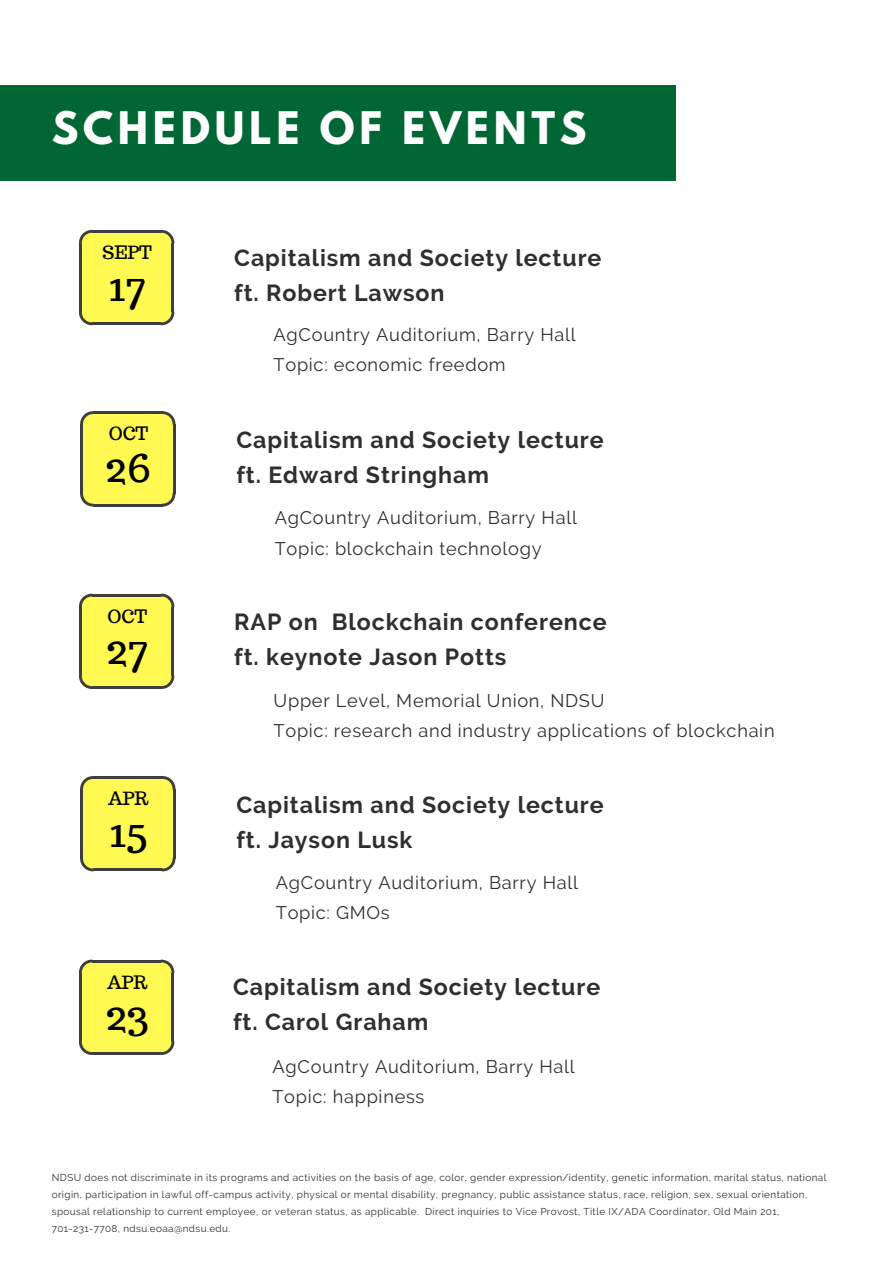
<style>
.page{position:relative;width:893px;height:1263px;background:#fff}
.page>*{position:absolute;margin:0;border:0;box-sizing:border-box;transform-origin:0 0}
.t1{font:41.4px "Trocchi";color:#000}
.t2{font:700 39.75px "League Spartan";letter-spacing:.12em;color:#fff}
.t3{font:700 23.25px/35px "Raleway";letter-spacing:.04em;color:#2f2f2f}
.t4{font:18.15px/30.5px "Raleway";letter-spacing:.04em;color:#2f2f2f}
.t5{font:18.15px "Trocchi";color:#000}
.t6{font:9.9px/17px "Raleway";letter-spacing:.04em;color:#2f2f2f}
</style>
<div class="page">
<div style="left:0;top:86px;width:676px;height:95px;background:#063"></div>
<div style="left:88px;top:239px;width:77px;height:77px;background:#fff952"></div>
<div style="left:92px;top:312px;width:69px;height:12px;background:#fff952"></div>
<hr style="left:92px;top:322px;width:69px;height:3px;background:#3e3e3e">
<div style="left:80px;top:243px;width:12px;height:70px;background:#fff952"></div>
<hr style="left:79px;top:243px;width:3px;height:69px;background:#3e3e3e">
<div style="left:161px;top:243px;width:12px;height:69px;background:#fff952"></div>
<hr style="left:171px;top:243px;width:3px;height:69px;background:#3e3e3e">
<svg style="left:161px;top:312px;width:13px;height:13px"></svg>
<svg style="left:79px;top:312px;width:13px;height:13px"></svg>
<div style="left:91px;top:231px;width:71px;height:12px;background:#fff952"></div>
<hr style="left:92px;top:230px;width:70px;height:3px;background:#3e3e3e">
<svg style="left:161px;top:230px;width:13px;height:13px"></svg>
<svg style="left:79px;top:230px;width:13px;height:13px"></svg>
<div style="left:89px;top:420px;width:77px;height:77px;background:#fff952"></div>
<div style="left:93px;top:493px;width:69px;height:12px;background:#fff952"></div>
<hr style="left:93px;top:504px;width:69px;height:2px;background:#3e3e3e">
<div style="left:81px;top:424px;width:12px;height:70px;background:#fff952"></div>
<hr style="left:80px;top:424px;width:3px;height:69px;background:#3e3e3e">
<div style="left:162px;top:424px;width:12px;height:69px;background:#fff952"></div>
<hr style="left:173px;top:424px;width:2px;height:69px;background:#3e3e3e">
<svg style="left:162px;top:493px;width:13px;height:13px"></svg>
<svg style="left:80px;top:493px;width:14px;height:13px"></svg>
<div style="left:93px;top:412px;width:70px;height:12px;background:#fff952"></div>
<hr style="left:93px;top:411px;width:70px;height:3px;background:#3e3e3e">
<svg style="left:162px;top:411px;width:13px;height:14px"></svg>
<svg style="left:80px;top:411px;width:14px;height:14px"></svg>
<div style="left:88px;top:969px;width:77px;height:77px;background:#fff952"></div>
<div style="left:92px;top:1042px;width:69px;height:12px;background:#fff952"></div>
<hr style="left:92px;top:1052px;width:69px;height:3px;background:#3e3e3e">
<div style="left:80px;top:972px;width:12px;height:70px;background:#fff952"></div>
<hr style="left:79px;top:973px;width:3px;height:69px;background:#3e3e3e">
<div style="left:161px;top:973px;width:12px;height:69px;background:#fff952"></div>
<hr style="left:171px;top:973px;width:3px;height:69px;background:#3e3e3e">
<svg style="left:161px;top:1041px;width:13px;height:14px"></svg>
<svg style="left:79px;top:1041px;width:13px;height:14px"></svg>
<div style="left:91px;top:961px;width:71px;height:12px;background:#fff952"></div>
<hr style="left:92px;top:959px;width:70px;height:3px;background:#3e3e3e">
<svg style="left:161px;top:959px;width:13px;height:14px"></svg>
<svg style="left:79px;top:959px;width:13px;height:14px"></svg>
<div style="left:89px;top:785px;width:77px;height:77px;background:#fff952"></div>
<div style="left:93px;top:858px;width:69px;height:12px;background:#fff952"></div>
<hr style="left:93px;top:868px;width:69px;height:3px;background:#3e3e3e">
<div style="left:81px;top:789px;width:12px;height:70px;background:#fff952"></div>
<hr style="left:80px;top:789px;width:3px;height:69px;background:#3e3e3e">
<div style="left:162px;top:789px;width:12px;height:69px;background:#fff952"></div>
<hr style="left:173px;top:789px;width:2px;height:69px;background:#3e3e3e">
<svg style="left:162px;top:858px;width:13px;height:13px"></svg>
<svg style="left:80px;top:858px;width:14px;height:13px"></svg>
<div style="left:93px;top:777px;width:70px;height:12px;background:#fff952"></div>
<hr style="left:93px;top:776px;width:70px;height:3px;background:#3e3e3e">
<svg style="left:163px;top:776px;width:12px;height:14px"></svg>
<svg style="left:80px;top:776px;width:14px;height:14px"></svg>
<div style="left:88px;top:603px;width:77px;height:77px;background:#fff952"></div>
<div style="left:92px;top:676px;width:69px;height:12px;background:#fff952"></div>
<hr style="left:92px;top:686px;width:69px;height:3px;background:#3e3e3e">
<div style="left:80px;top:606px;width:12px;height:70px;background:#fff952"></div>
<hr style="left:79px;top:607px;width:3px;height:69px;background:#3e3e3e">
<div style="left:161px;top:607px;width:12px;height:69px;background:#fff952"></div>
<hr style="left:171px;top:607px;width:3px;height:69px;background:#3e3e3e">
<svg style="left:161px;top:675px;width:13px;height:14px"></svg>
<svg style="left:79px;top:675px;width:13px;height:14px"></svg>
<div style="left:91px;top:595px;width:71px;height:12px;background:#fff952"></div>
<hr style="left:92px;top:594px;width:70px;height:2px;background:#3e3e3e">
<svg style="left:161px;top:594px;width:13px;height:13px"></svg>
<svg style="left:79px;top:594px;width:13px;height:13px"></svg>
<h2 class="t2" style="left:52px;top:108px;width:536px">SCHEDULE OF EVENTS</h2>
<h3 class="t5" style="left:103px;top:240px;width:51px">SEPT</h3>
<h1 class="t1" style="left:109px;top:258px;width:39px">17</h1>
<h3 class="t3" style="left:234px;top:240px;width:369px">Capitalism and Society lecture ft. Robert Lawson</h3>
<h3 class="t4" style="left:274px;top:319px;width:304px">AgCountry Auditorium, Barry Hall<br>Topic: economic freedom</h3>
<h3 class="t5" style="left:109px;top:422px;width:41px">OCT</h3>
<h1 class="t1" style="left:105px;top:440px;width:48px">26</h1>
<h3 class="t3" style="left:236px;top:422px;width:369px">Capitalism and Society lecture ft. Edward Stringham</h3>
<h3 class="t4" style="left:275px;top:502px;width:304px">AgCountry Auditorium, Barry Hall<br>Topic: blockchain technology</h3>
<h3 class="t5" style="left:108px;top:604px;width:41px">OCT</h3>
<h1 class="t1" style="left:106px;top:622px;width:44px">27</h1>
<h3 class="t3" style="left:234px;top:605px;width:374px">RAP on Blockchain conference ft. keynote Jason Potts</h3>
<h3 class="t4" style="left:274px;top:685px;width:502px">Upper Level, Memorial Union, NDSU<br>Topic: research and industry applications of blockchain</h3>
<h3 class="t5" style="left:108px;top:787px;width:42px">APR</h3>
<h1 class="t1" style="left:109px;top:805px;width:40px">15</h1>
<h3 class="t3" style="left:236px;top:787px;width:369px">Capitalism and Society lecture ft. Jayson Lusk</h3>
<h3 class="t4" style="left:276px;top:867px;width:304px">AgCountry Auditorium, Barry Hall<br>Topic: GMOs</h3>
<h3 class="t5" style="left:107px;top:970px;width:42px">APR</h3>
<h1 class="t1" style="left:105px;top:988px;width:45px">23</h1>
<h3 class="t3" style="left:233px;top:969px;width:369px">Capitalism and Society lecture ft. Carol Graham</h3>
<h3 class="t4" style="left:272px;top:1051px;width:304px">AgCountry Auditorium, Barry Hall<br>Topic: happiness</h3>
<p class="t6" style="left:52px;top:1169px;width:776px">NDSU does not discriminate in its programs and activities on the basis of age, color, gender expression/identity, genetic information, marital status, national origin, participation in lawful off-campus activity, physical or mental disability, pregnancy, public assistance status, race, religion, sex, sexual orientation, spousal relationship to current employee, or veteran status, as applicable. Direct inquiries to Vice Provost, Title IX/ADA Coordinator, Old Main 201, 701-231-7708, ndsu.eoaa@ndsu.edu.</p>
</div>
